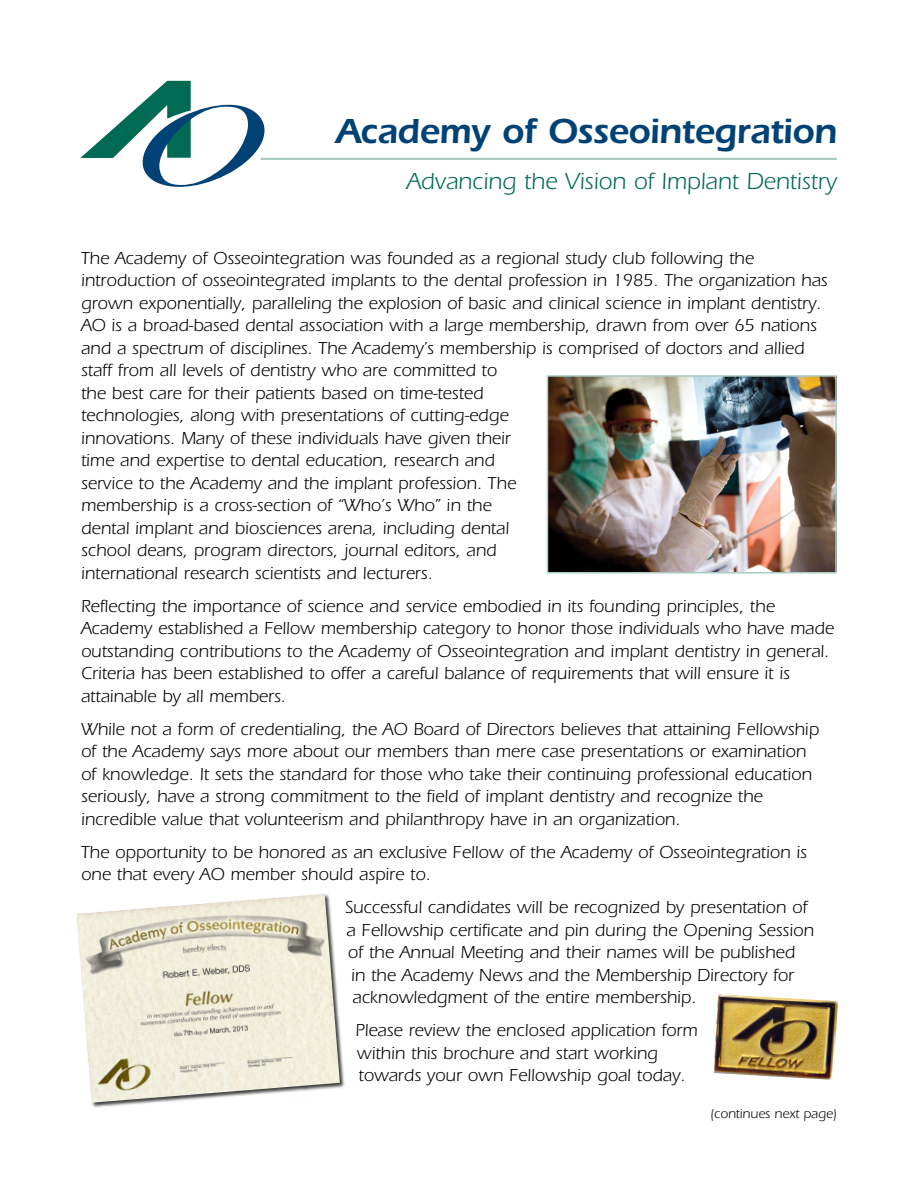
<style>
.page{position:relative;width:918px;height:1188px;background:#fff}
.page>*{position:absolute;margin:0;border:0;box-sizing:border-box;transform-origin:0 0}
.t1{font:600 36px "Itc Eras";letter-spacing:-.015em;color:#004275}
.t2{font:24px "Itc Eras";color:#006a53}
.t3{font:18px/22.5px "Itc Eras";color:#000}
.t4{font:13.5px "Itc Eras";color:#000}
</style>
<div class="page">
<hr style="left:261px;top:158px;width:576px;height:2px;background:#aaccc4">
<svg style="left:80px;top:81px;width:192px;height:106px"></svg>
<img style="left:550px;top:378px;width:284px;height:193px">
<div style="left:547px;top:375px;width:290px;height:199px;border:2px solid #aaccc4"></div>
<div style="left:76px;top:894px;width:269px;height:214px;background:#000;opacity:.75"></div>
<img style="left:77px;top:894px;width:263px;height:209px">
<img style="left:714px;top:994px;width:124px;height:86px">
<h1 class="t1" style="left:336px;top:110px;width:503px">Academy of Osseointegration</h1>
<h2 class="t2" style="left:407px;top:168px;width:432px">Advancing the Vision of Implant Dentistry</h2>
<p class="t3" style="left:81px;top:247px;width:748px">The Academy of Osseointegration was founded as a regional study club following the introduction of osseointegrated implants to the dental profession in 1985. The organization has grown exponentially, paralleling the explosion of basic and clinical science in implant dentistry.<br>AO is a broad-based dental association with a large membership, drawn from over 65 nations and a spectrum of disciplines. The Academy’s membership is comprised of doctors and allied staff from all levels of dentistry who are committed to<br>the best care for their patients based on time-tested<br>technologies, along with presentations of cutting-edge<br>innovations. Many of these individuals have given their<br>time and expertise to dental education, research and<br>service to the Academy and the implant profession. The<br>membership is a cross-section of “Who’s Who” in the<br>dental implant and biosciences arena, including dental<br>school deans, program directors, journal editors, and<br>international research scientists and lecturers.</p>
<p class="t3" style="left:81px;top:595px;width:755px">Reflecting the importance of science and service embodied in its founding principles, the Academy established a Fellow membership category to honor those individuals who have made outstanding contributions to the Academy of Osseointegration and implant dentistry in general.<br>Criteria has been established to offer a careful balance of requirements that will ensure it is attainable by all members.</p>
<p class="t3" style="left:81px;top:718px;width:740px">While not a form of credentialing, the AO Board of Directors believes that attaining Fellowship of the Academy says more about our members than mere case presentations or examination of knowledge. It sets the standard for those who take their continuing professional education seriously, have a strong commitment to the field of implant dentistry and recognize the incredible value that volunteerism and philanthropy have in an organization.</p>
<p class="t3" style="left:81px;top:841px;width:727px">The opportunity to be honored as an exclusive Fellow of the Academy of Osseointegration is one that every AO member should aspire to.</p>
<p class="t3" style="left:345px;top:896px;width:464px">Successful candidates will be recognized by presentation of</p>
<p class="t3" style="left:346px;top:919px;width:469px">a Fellowship certificate and pin during the Opening Session</p>
<p class="t3" style="left:348px;top:941px;width:449px">of the Annual Meeting and their names will be published</p>
<p class="t3" style="left:351px;top:964px;width:445px">in the Academy News and the Membership Directory for</p>
<p class="t3" style="left:352px;top:986px;width:345px">acknowledgment of the entire membership.</p>
<p class="t3" style="left:356px;top:1019px;width:344px">Please review the enclosed application form within this brochure and start working towards your own Fellowship goal today.</p>
<p class="t4" style="left:710px;top:1106px;width:128px">(continues next page)</p>
</div>
